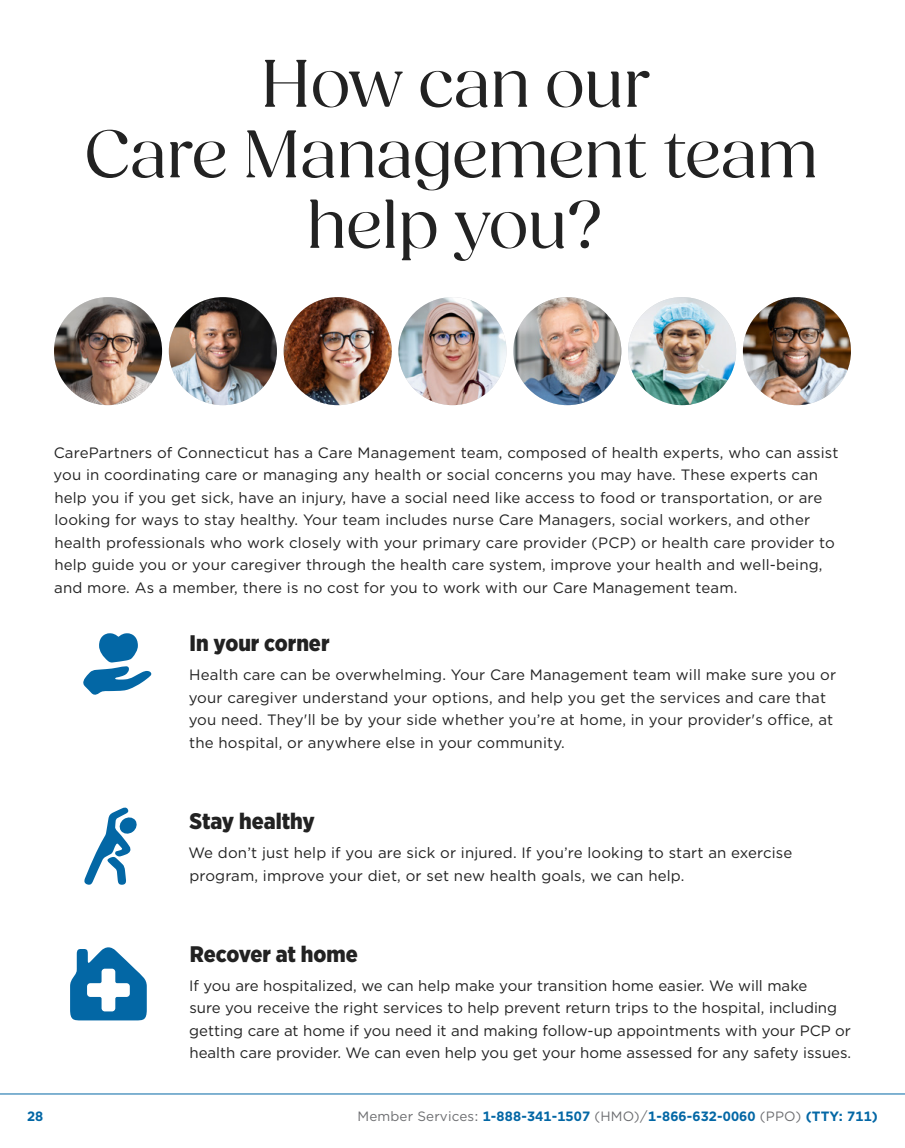
<style>
.page{position:relative;width:905px;height:1148px;background:#fff}
.page>*{position:absolute;margin:0;border:0;box-sizing:border-box;transform-origin:0 0}
.t1{font:69px/70.5px "Fields Display";color:#222;text-align:center}
.t2{font:900 22.5px "Gotham Narrow";color:#222}
.Body{font:15px/22.5px "Gotham";letter-spacing:.01em;color:#222}
.t3{font:700 13.5px "Gotham";letter-spacing:.01em;color:#0367a5}
.s1{font-weight:400;color:#6d6e71}
</style>
<div class="page">
<img style="left:54px;top:297px;width:108px;height:108px;border-radius:54px">
<img style="left:169px;top:297px;width:108px;height:108px;border-radius:54px">
<img style="left:284px;top:297px;width:108px;height:108px;border-radius:54px">
<img style="left:398px;top:297px;width:108px;height:108px;border-radius:54px">
<img style="left:513px;top:297px;width:108px;height:108px;border-radius:54px">
<img style="left:628px;top:297px;width:108px;height:108px;border-radius:54px">
<img style="left:742px;top:297px;width:108px;height:108px;border-radius:54px">
<svg style="left:70px;top:947px;width:77px;height:73px"></svg>
<svg style="left:84px;top:807px;width:53px;height:78px"></svg>
<svg style="left:83px;top:633px;width:69px;height:62px"></svg>
<hr style="left:0;top:1093px;width:904px;height:1px;background:#0367a5">
<h1 class="t1" style="left:85px;top:50px;width:734px">How can our<br>Care Management team help you?</h1>
<p class="Body" style="left:54px;top:441px;width:786px">CarePartners of Connecticut has a Care Management team, composed of health experts, who can assist you in coordinating care or managing any health or social concerns you may have. These experts can help you if you get sick, have an injury, have a social need like access to food or transportation, or are looking for ways to stay healthy. Your team includes nurse Care Managers, social workers, and other health professionals who work closely with your primary care provider (PCP) or health care provider to help guide you or your caregiver through the health care system, improve your health and well-being, and more. As a member, there is no cost for you to work with our Care Management team.</p>
<h2 class="t2" style="left:190px;top:628px;width:141px">In your corner</h2>
<p class="Body" style="left:189px;top:663px;width:649px">Health care can be overwhelming. Your Care Management team will make sure you or your caregiver understand your options, and help you get the services and care that you need. They'll be by your side whether you’re at home, in your provider's office, at the hospital, or anywhere else in your community.</p>
<h2 class="t2" style="left:189px;top:806px;width:127px">Stay healthy</h2>
<p class="Body" style="left:188px;top:841px;width:605px">We don’t just help if you are sick or injured. If you’re looking to start an exercise program, improve your diet, or set new health goals, we can help.</p>
<h2 class="t2" style="left:190px;top:938px;width:169px">Recover at home</h2>
<p class="Body" style="left:189px;top:974px;width:663px">If you are hospitalized, we can help make your transition home easier. We will make<br>sure you receive the right services to help prevent return trips to the hospital, including getting care at home if you need it and making follow-up appointments with your PCP or health care provider. We can even help you get your home assessed for any safety issues.</p>
<p class="t3" style="left:27px;top:1107px;width:18px">28</p>
<p class="t3" style="left:357px;top:1107px;width:522px"><span class="s1">Member Services:</span> 1-888-341-1507 <span class="s1">(HMO)/</span>1-866-632-0060 <span class="s1">(PPO)</span> (TTY: 711)</p>
</div>
